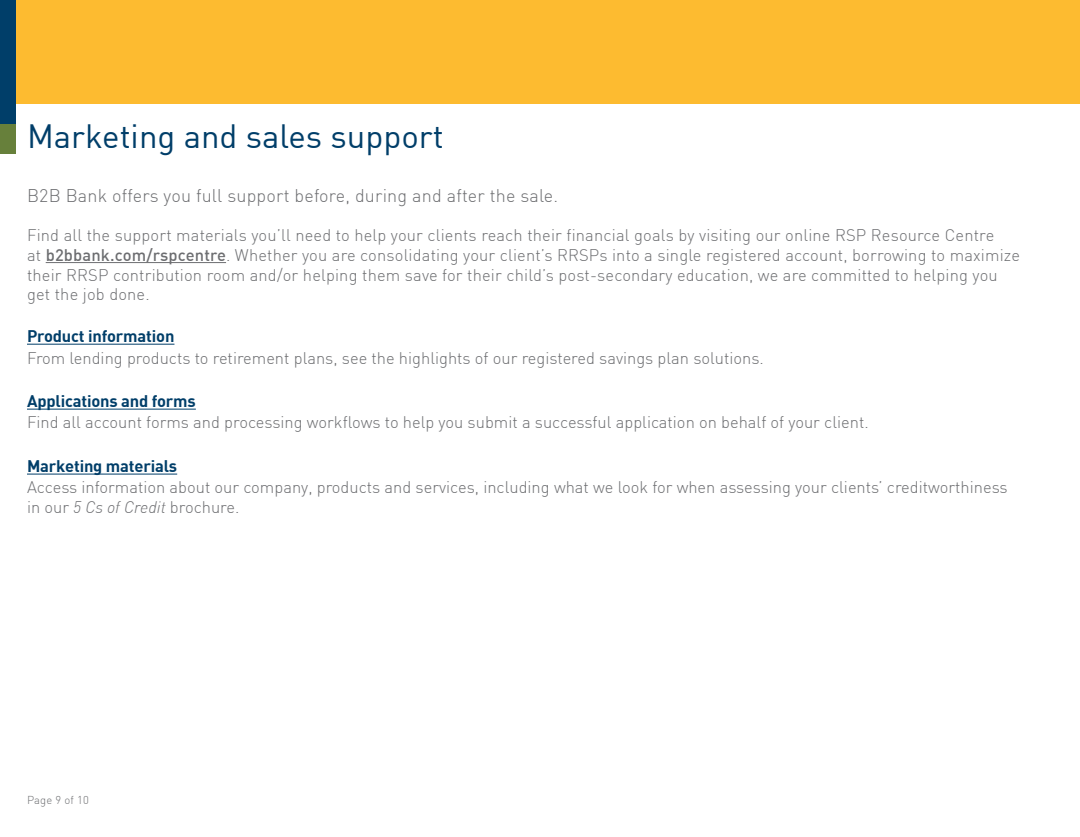
<style>
.page{position:relative;width:1080px;height:837px;background:#fff}
.page>*{position:absolute;margin:0;border:0;box-sizing:border-box;transform-origin:0 0}
.t1{font:33px "DIN";color:#003e69}
.t2{font:300 18px "DIN";letter-spacing:.01em;color:#6d6e71}
.t3{font:300 16.5px/19.8px "DIN";color:#6d6e71}
.t4{font:700 16.5px "DIN";letter-spacing:-.01em;color:#003e69}
.t5{font:300 11.25px "DIN";letter-spacing:.015em;color:#6d6e71}
.s1{font-weight:500}
.s2{font-style:italic}
</style>
<div class="page">
<div style="left:0;top:0;width:16px;height:153px;background:#67803b"></div>
<div style="left:0;top:0;width:1080px;height:104px;background:#fdbb30"></div>
<div style="left:0;top:0;width:15px;height:123px;background:#003e69"></div>
<hr style="left:46px;top:262px;width:180px;height:1px;background:#6d6e71">
<hr style="left:27px;top:344px;width:147px;height:1px;background:#003e69">
<hr style="left:27px;top:409px;width:169px;height:1px;background:#003e69">
<hr style="left:27px;top:474px;width:150px;height:1px;background:#003e69">
<h1 class="t1" style="left:27px;top:115px;width:418px">Marketing and sales support</h1>
<p class="t2" style="left:27px;top:184px;width:533px">B2B Bank offers you full support before, during and after the sale.</p>
<p class="t3" style="left:27px;top:225px;width:995px">Find all the support materials you’ll need to help your clients reach their financial goals by visiting our online RSP Resource Centre<br>at <span class="s1">b2bbank.com/rspcentre</span>. Whether you are consolidating your client’s RRSPs into a single registered account, borrowing to maximize their RRSP contribution room and/or helping them save for their child’s post-secondary education, we are committed to helping you get the job done.</p>
<p class="t4" style="left:27px;top:326px;width:149px">Product information</p>
<p class="t3" style="left:27px;top:348px;width:738px">From lending products to retirement plans, see the highlights of our registered savings plan solutions.</p>
<p class="t4" style="left:27px;top:391px;width:170px">Applications and forms</p>
<p class="t3" style="left:27px;top:412px;width:843px">Find all account forms and processing workflows to help you submit a successful application on behalf of your client.</p>
<p class="t4" style="left:27px;top:456px;width:152px">Marketing materials</p>
<p class="t3" style="left:27px;top:477px;width:982px">Access information about our company, products and services, including what we look for when assessing your clients’ creditworthiness in our <span class="s2">5 Cs of Credit</span> brochure.</p>
<p class="t5" style="left:27px;top:793px;width:63px">Page 9 of 10</p>
</div>
